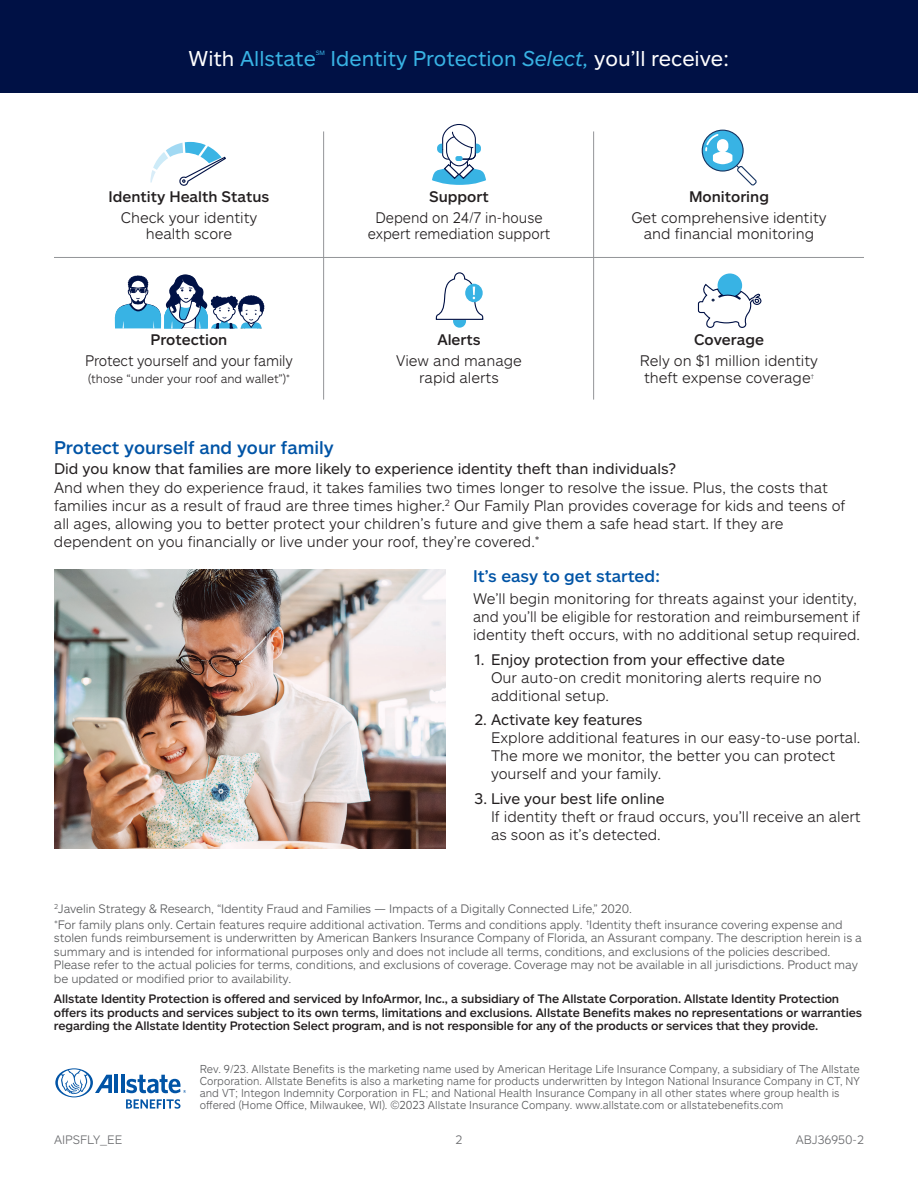
<style>
.page{position:relative;width:918px;height:1188px;background:#fff}
.page>*{position:absolute;margin:0;border:0;box-sizing:border-box;transform-origin:0 0}
.t1{font:21px "Allstate Sans";color:#38b3e4}
.t2{font:500 18px "Allstate Sans";color:#0154a6}
.t3{font:500 16.5px "Allstate Sans";color:#0154a6}
.t4{font:300 15px/18px "Allstate Sans";color:#231f20}
.t5{font:15px "Allstate Sans";color:#231f20}
.t6{font:500 15px "Allstate Sans";color:#231f20}
.t7{font:300 15px/16.5px "Allstate Sans";color:#231f20;text-align:center;scale:.94 1}
.t8{font:300 15px "Allstate Sans";color:#231f20;scale:.95 1}
.t9{font:300 12px/13.5px "Allstate Sans";letter-spacing:-.01em;color:#57585a}
.t10{font:500 12px/13.5px "Allstate Sans";letter-spacing:-.01em;color:#231f20}
.t11{font:300 12px "Allstate Sans";color:#231f20}
.t12{font:300 12px "Allstate Sans";color:#6c6d70}
.t13{font:300 11.25px/12px "Allstate Sans";color:#57585a;scale:.96 1}
.t14{font:6.15px "Allstate Sans";color:#38b3e4}
.s1{color:#fff}
.s2{font-style:italic}
</style>
<div class="page">
<img style="left:54px;top:569px;width:392px;height:280px">
<div style="left:0;top:0;width:918px;height:93px;background:#001145"></div>
<hr style="left:115px;top:1075px;width:3px;height:18px;background:#0154a6">
<hr style="left:121px;top:1075px;width:3px;height:18px;background:#0154a6">
<svg style="left:126px;top:1075px;width:60px;height:18px"></svg>
<svg style="left:55px;top:1068px;width:57px;height:29px"></svg>
<svg style="left:126px;top:1099px;width:54px;height:10px"></svg>
<hr style="left:323px;top:131px;width:1px;height:269px;background:#939598">
<hr style="left:593px;top:131px;width:1px;height:269px;background:#939598">
<hr style="left:54px;top:257px;width:810px;height:1px;background:#939598">
<svg style="left:115px;top:274px;width:149px;height:55px"></svg>
<svg style="left:697px;top:273px;width:65px;height:55px"></svg>
<svg style="left:150px;top:142px;width:76px;height:44px"></svg>
<svg style="left:435px;top:272px;width:49px;height:56px"></svg>
<svg style="left:432px;top:124px;width:54px;height:61px"></svg>
<svg style="left:702px;top:130px;width:41px;height:41px"></svg>
<div style="left:702px;top:130px;width:42px;height:42px;border:1px solid #163461;border-radius:50%"></div>
<svg style="left:704px;top:133px;width:53px;height:53px"></svg>
<div style="left:718px;top:140px;width:9px;height:11px;background:#fff;border-radius:5px"></div>
<div style="left:717px;top:139px;width:11px;height:13px;border:2px solid #fff;border-radius:5px"></div>
<h1 class="t1" style="left:189px;top:46px;width:129px"><span class="s1">With</span> Allstate</h1>
<p class="t14" style="left:316px;top:49px;width:11px">SM</p>
<h1 class="t1" style="left:331px;top:46px;width:400px">Identity Protection <span class="s2">Select,</span> <span class="s1">you’ll receive:</span></h1>
<p class="t6" style="left:109px;top:187px;width:162px">Identity Health Status</p>
<p class="t4" style="left:121px;top:208px;width:138px;line-height:16.5px;text-align:center">Check your identity health score</p>
<p class="t6" style="left:151px;top:330px;width:78px">Protection</p>
<p class="t8" style="left:85px;top:351px;width:220px">Protect yourself and your family</p>
<p class="t11" style="left:88px;top:371px;width:203px">(those “under your roof and wallet”)*</p>
<p class="t6" style="left:429px;top:187px;width:61px">Support</p>
<p class="t7" style="left:368px;top:208px;width:196px">Depend on 24/7 in-house expert remediation support</p>
<p class="t6" style="left:437px;top:330px;width:45px">Alerts</p>
<p class="t4" style="left:396px;top:352px;width:127px;line-height:16.5px;text-align:center">View and manage rapid alerts</p>
<p class="t6" style="left:689px;top:187px;width:82px">Monitoring</p>
<p class="t4" style="left:631px;top:208px;width:197px;line-height:16.5px;text-align:center">Get comprehensive identity and financial monitoring</p>
<p class="t6" style="left:694px;top:330px;width:71px">Coverage</p>
<p class="t4" style="left:640px;top:352px;width:180px;line-height:16.5px">Rely on $1 million identity theft expense coverage<sup>†</sup></p>
<p class="t2" style="left:54px;top:436px;width:281px">Protect yourself and your family</p>
<p class="t5" style="left:54px;top:459px;width:624px">Did you know that families are more likely to experience identity theft than individuals?</p>
<p class="t4" style="left:54px;top:478px;width:793px">And when they do experience fraud, it takes families two times longer to resolve the issue. Plus, the costs that families incur as a result of fraud are three times higher.<sup>2</sup> Our Family Plan provides coverage for kids and teens of all ages, allowing you to better protect your children’s future and give them a safe head start. If they are dependent on you financially or live under your roof, they’re covered.*</p>
<p class="t3" style="left:473px;top:566px;width:189px">It’s easy to get started:</p>
<p class="t4" style="left:473px;top:589px;width:389px">We’ll begin monitoring for threats against your identity, and you’ll be eligible for restoration and reimbursement if identity theft occurs, with no additional setup required.</p>
<p class="t5" style="left:475px;top:650px;width:312px">1. Enjoy protection from your effective date</p>
<p class="t4" style="left:491px;top:668px;width:332px">Our auto-on credit monitoring alerts require no additional setup.</p>
<p class="t5" style="left:475px;top:711px;width:169px">2. Activate key features</p>
<p class="t4" style="left:491px;top:728px;width:371px">Explore additional features in our easy-to-use portal.<br>The more we monitor, the better you can protect yourself and your family.</p>
<p class="t5" style="left:475px;top:789px;width:192px">3. Live your best life online</p>
<p class="t4" style="left:491px;top:807px;width:371px">If identity theft or fraud occurs, you’ll receive an alert as soon as it’s detected.</p>
<p class="t9" style="left:54px;top:900px;width:790px;line-height:15.9px"><sup>2</sup>Javelin Strategy &amp; Research, “Identity Fraud and Families — Impacts of a Digitally Connected Life,” 2020.<br>*For family plans only. Certain features require additional activation. Terms and conditions apply. <sup>†</sup>Identity theft insurance covering expense and</p>
<p class="t9" style="left:54px;top:931px;width:810px">stolen funds reimbursement is underwritten by American Bankers Insurance Company of Florida, an Assurant company. The description herein is a summary and is intended for informational purposes only and does not include all terms, conditions, and exclusions of the policies described.<br>Please refer to the actual policies for terms, conditions, and exclusions of coverage. Coverage may not be available in all jurisdictions. Product may be updated or modified prior to availability.</p>
<p class="t10" style="left:54px;top:992px;width:809px">Allstate Identity Protection is offered and serviced by InfoArmor, Inc., a subsidiary of The Allstate Corporation. Allstate Identity Protection offers its products and services subject to its own terms, limitations and exclusions. Allstate Benefits makes no representations or warranties regarding the Allstate Identity Protection Select program, and is not responsible for any of the products or services that they provide.</p>
<p class="t13" style="left:200px;top:1062px;width:689px">Rev. 9/23. Allstate Benefits is the marketing name used by American Heritage Life Insurance Company, a subsidiary of The Allstate Corporation. Allstate Benefits is also a marketing name for products underwritten by Integon National Insurance Company in CT, NY and VT; Integon Indemnity Corporation in FL; and National Health Insurance Company in all other states where group health is offered (Home Office, Milwaukee, WI). ©2023 Allstate Insurance Company. www.allstate.com or allstatebenefits.com</p>
<p class="t12" style="left:54px;top:1132px;width:70px">AIPSFLY_EE</p>
<p class="t12" style="left:456px;top:1132px;width:8px">2</p>
<p class="t12" style="left:796px;top:1132px;width:70px">ABJ36950-2</p>
</div>
